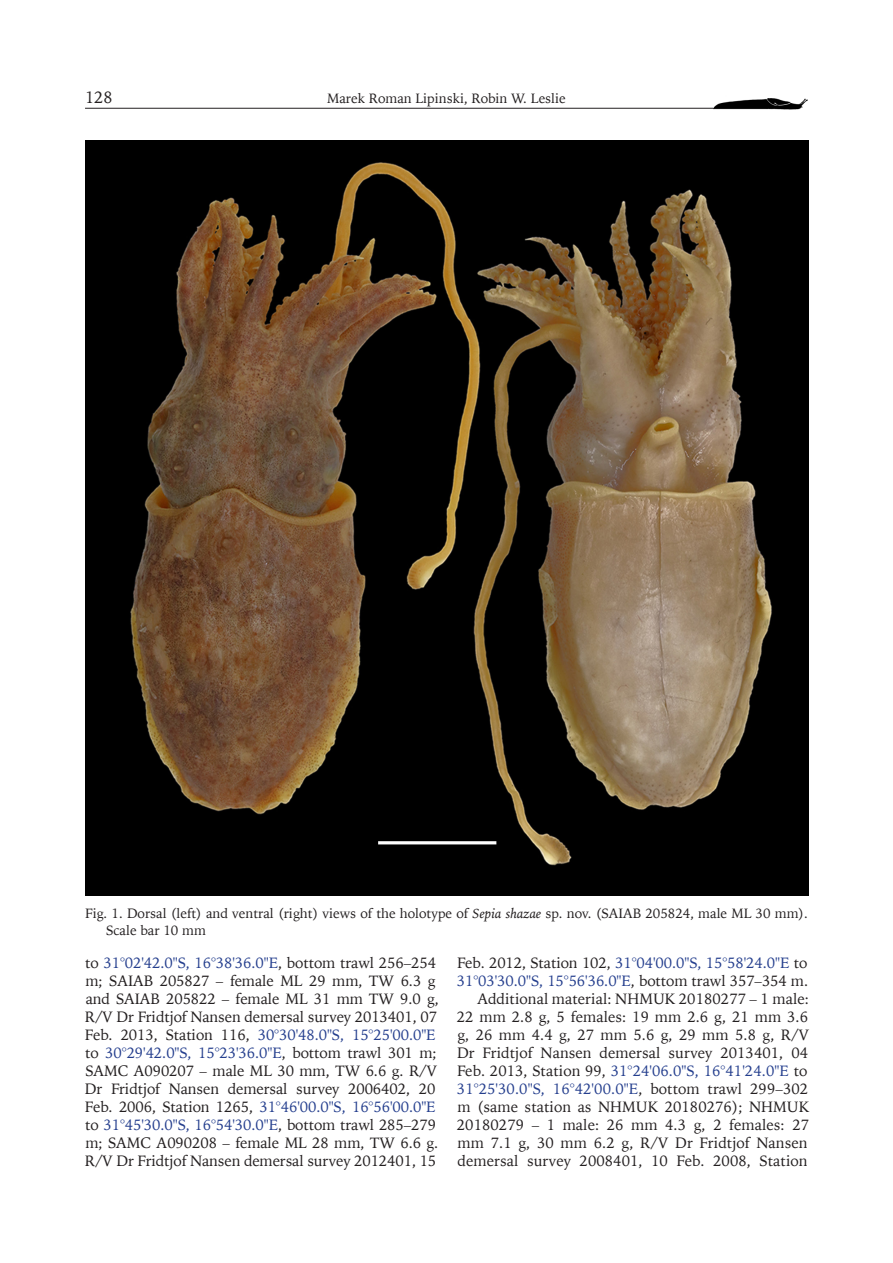
<style>
.page{position:relative;width:893px;height:1263px;background:#fff}
.page>*{position:absolute;margin:0;border:0;box-sizing:border-box;transform-origin:0 0}
.t1{font:16.5px "Iowan Old St EU";color:#231f20}
.t2{font:15px/18px "Iowan Old St EU";letter-spacing:-.005em;color:#231f20}
.t3{font:15px/18px "Iowan Old St EU";letter-spacing:-.005em;color:#253f8e}
.Tytuł_ryciny_tabeli{font:13.5px/16.2px "Iowan Old St EU";color:#231f20}
.s1{font-style:italic}
.s2{color:#253f8e}
.s3{color:#231f20}
</style>
<div class="page">
<hr style="left:85px;top:108px;width:706px;height:1px;background:#231f20">
<img style="left:714px;top:98px;width:93px;height:12px">
<img style="left:85px;top:140px;width:723px;height:755px">
<p class="t1" style="left:85px;top:87px;width:29px">128</p>
<p class="Tytuł_ryciny_tabeli" style="left:327px;top:90px;width:240px">Marek Roman Lipinski, Robin W. Leslie</p>
<p class="Tytuł_ryciny_tabeli" style="left:106px;top:906px;width:703px;text-indent:-21px">Fig. 1. Dorsal (left) and ventral (right) views of the holotype of <span class="s1">Sepia shazae</span> sp. nov. (SAIAB 205824, male ML 30 mm).<br>Scale bar 10 mm</p>
<p class="t2" style="left:85px;top:954px;width:355px">to <span class="s2">31°02'42.0"S, 16°38'36.0"E</span>, bottom trawl 256–254 m; SAIAB 205827 – female ML 29 mm, TW 6.3 g and SAIAB 205822 – female ML 31 mm TW 9.0 g, R/V Dr Fridtjof Nansen demersal survey 2013401, 07<br>Feb. 2013, Station 116, <span class="s2">30°30'48.0"S, 15°25'00.0"E </span>to <span class="s2">30°29'42.0"S, 15°23'36.0"E</span>, bottom trawl 301 m; SAMC A090207 – male ML 30 mm, TW 6.6 g. R/V Dr Fridtjof Nansen demersal survey 2006402, 20<br>Feb. 2006, Station 1265, <span class="s2">31°46'00.0"S, 16°56'00.0"E </span>to <span class="s2">31°45'30.0"S, 16°54'30.0"E</span>, bottom trawl 285–279 m; SAMC A090208 – female ML 28 mm, TW 6.6 g.<br>R/V Dr Fridtjof Nansen demersal survey 2012401, 15</p>
<p class="t3" style="left:457px;top:954px;width:353px"><span class="s3">Feb. 2012, Station 102,</span> 31°04'00.0"S, 15°58'24.0"E <span class="s3">to<br></span>31°03'30.0"S, 15°56'36.0"E<span class="s3">, bottom trawl 357–354 m.</span></p>
<p class="t2" style="left:457px;top:990px;width:354px;text-indent:21px">Additional material: NHMUK 20180277 – 1 male:<br>22 mm 2.8 g, 5 females: 19 mm 2.6 g, 21 mm 3.6 g, 26 mm 4.4 g, 27 mm 5.6 g, 29 mm 5.8 g, R/V Dr Fridtjof Nansen demersal survey 2013401, 04<br>Feb. 2013, Station 99, <span class="s2">31°24'06.0"S, 16°41'24.0"E</span> to <span class="s2">31°25'30.0"S, 16°42'00.0"E</span>, bottom trawl 299–302 m (same station as NHMUK 20180276); NHMUK 20180279 – 1 male: 26 mm 4.3 g, 2 females: 27 mm 7.1 g, 30 mm 6.2 g, R/V Dr Fridtjof Nansen demersal survey 2008401, 10 Feb. 2008, Station</p>
</div>
